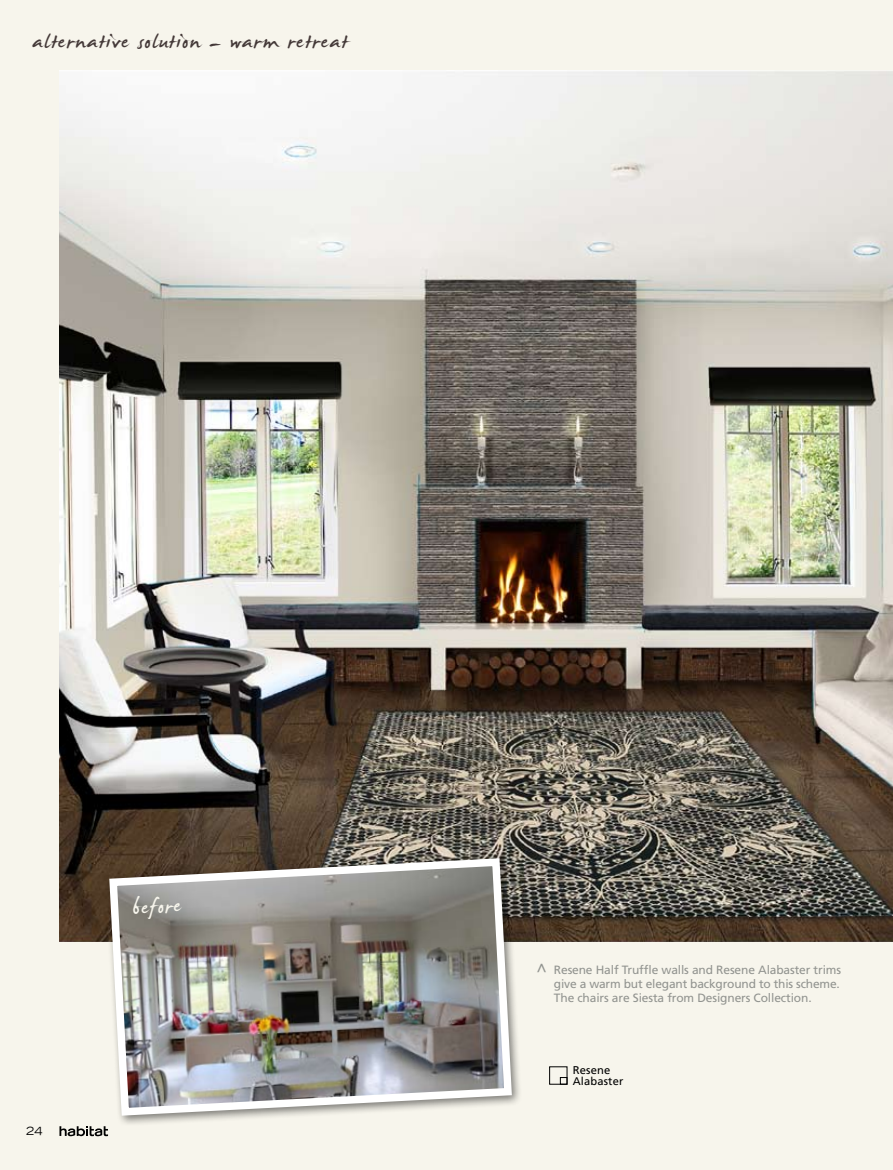
<style>
.page{position:relative;width:893px;height:1170px;background:#fff}
.page>*{position:absolute;margin:0;border:0;box-sizing:border-box;transform-origin:0 0}
.t1{font:36px "James Fajardo";letter-spacing:.035em;color:#443938}
.t2{font:36px "James Fajardo";color:#f7f5ec}
.t3{font:16.65px "Frutiger";color:#929490}
.t4{font:12px/14.2px "Frutiger";letter-spacing:-.01em;color:#929490;text-align:justify}
.t5{font:11.25px "Frutiger";letter-spacing:.015em;color:#000}
.t6{font:expanded 11.25px "Trade Gothic LH";color:#000}
.t7{font:11.1px "Frutiger";letter-spacing:.015em;color:#000}
</style>
<div class="page">
<div style="left:0;top:0;width:893px;height:1169px;background:linear-gradient(to right,#f7f5ec,#f7f5ec)"></div>
<img style="left:60px;top:70px;width:833px;height:871px">
<div style="left:104px;top:853px;width:418px;height:272px;background:#000;opacity:.5"></div>
<img style="left:105px;top:854px;width:411px;height:265px">
<div style="left:549px;top:1066px;width:18px;height:18px;border:1px solid #000"></div>
<div style="left:560px;top:1077px;width:7px;height:7px;border:1px solid #000"></div>
<svg style="left:59px;top:1126px;width:49px;height:10px"></svg>
<h1 class="t1" style="left:33px;top:22px;width:316px">alternative solution - warm retreat</h1>
<p class="t6" style="left:26px;top:1123px;width:18px">24</p>
<h1 class="t2" style="left:131px;top:888px;width:50px;rotate:-3deg">before</h1>
<h2 class="t3" style="left:553px;top:963px;width:11px;rotate:90deg">&lt;</h2>
<p class="t4" style="left:554px;top:962px;width:289px">Resene Half Truffle walls and Resene Alabaster trims give a warm but elegant background to this scheme.<br>The chairs are Siesta from Designers Collection.</p>
<p class="t5" style="left:573px;top:1062px;width:39px">Resene</p>
<p class="t7" style="left:573px;top:1074px;width:52px">Alabaster</p>
</div>
